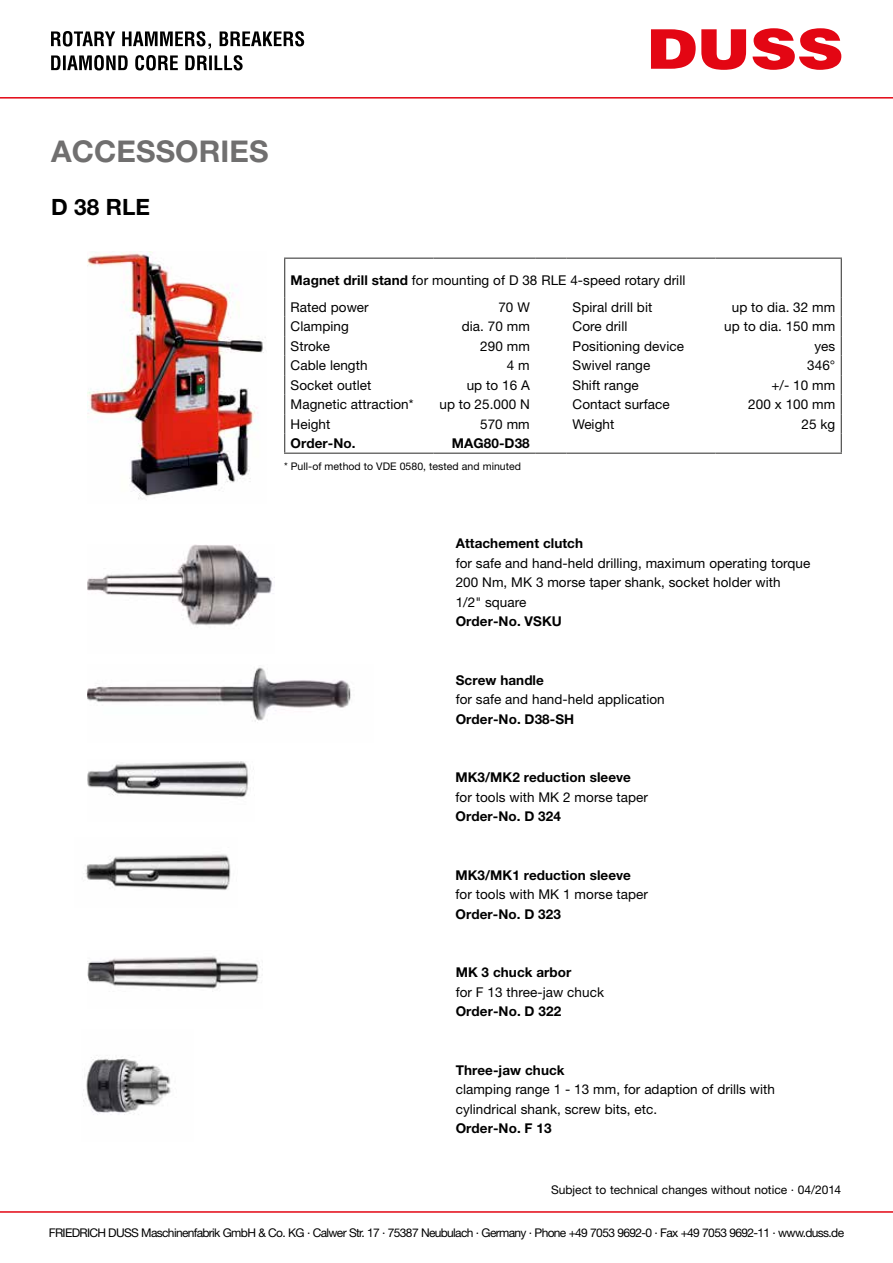
<style>
.page{position:relative;width:893px;height:1263px;background:#fff}
.page>*{position:absolute;margin:0;border:0;box-sizing:border-box;transform-origin:0 0}
.t1{font:700 30px "Helvetica Neue LT Pro";letter-spacing:.005em;color:#706f6f}
.t2{font:700 22.5px "Helvetica Neue LT Pro";color:#000}
.t3{font:13.5px/19.5px "Helvetica Neue LT Pro";letter-spacing:.005em;color:#000}
.t4{font:700 13.5px "Helvetica Neue LT Pro";letter-spacing:.005em;color:#000}
.t5{font:12px "Helvetica Neue LT Pro";letter-spacing:-.055em;color:#000}
.t6{font:12px "Helvetica Neue LT Pro";color:#000}
.t7{font:10.5px "Helvetica Neue LT Pro";letter-spacing:.005em;color:#000}
.s1{font-weight:700}
</style>
<div class="page">
<hr style="left:0;top:1211px;width:893px;height:2px;background:#e30613">
<svg style="left:651px;top:29px;width:95px;height:41px"></svg>
<svg style="left:752px;top:28px;width:89px;height:42px"></svg>
<hr style="left:0;top:97px;width:893px;height:2px;background:#e30613">
<svg style="left:51px;top:55px;width:192px;height:16px"></svg>
<svg style="left:51px;top:31px;width:253px;height:18px"></svg>
<hr style="left:284px;top:453px;width:149px;height:1px;background:#575756">
<hr style="left:433px;top:453px;width:103px;height:1px;background:#575756">
<hr style="left:536px;top:453px;width:31px;height:1px;background:#575756">
<hr style="left:567px;top:453px;width:148px;height:1px;background:#575756">
<hr style="left:715px;top:453px;width:127px;height:1px;background:#575756">
<svg style="left:284px;top:297px;width:1px;height:156px"></svg>
<svg style="left:841px;top:297px;width:1px;height:156px"></svg>
<hr style="left:841px;top:259px;width:1px;height:38px;background:#575756">
<hr style="left:284px;top:258px;width:149px;height:1px;background:#575756">
<hr style="left:284px;top:259px;width:1px;height:38px;background:#575756">
<hr style="left:433px;top:258px;width:103px;height:1px;background:#575756">
<hr style="left:536px;top:258px;width:31px;height:1px;background:#575756">
<hr style="left:567px;top:258px;width:148px;height:1px;background:#575756">
<hr style="left:715px;top:258px;width:127px;height:1px;background:#575756">
<img style="left:88px;top:251px;width:178px;height:248px">
<img style="left:88px;top:544px;width:187px;height:82px">
<img style="left:88px;top:667px;width:263px;height:56px">
<img style="left:88px;top:761px;width:161px;height:37px">
<img style="left:85px;top:854px;width:146px;height:36px">
<img style="left:88px;top:956px;width:174px;height:36px">
<img style="left:83px;top:1055px;width:88px;height:60px">
<h1 class="t1" style="left:51px;top:132px;width:219px">ACCESSORIES</h1>
<h2 class="t2" style="left:51px;top:193px;width:101px">D 38 RLE</h2>
<p class="t3" style="left:291px;top:267px;width:396px;line-height:26.7px"><span class="s1">Magnet drill stand</span> for mounting of D 38 RLE 4-speed rotary drill<br>Rated power</p>
<p class="t3" style="left:498px;top:297px;width:33px">70 W</p>
<p class="t3" style="left:573px;top:297px;width:81px">Spiral drill bit</p>
<p class="t3" style="left:732px;top:297px;width:105px">up to dia. 32 mm</p>
<p class="t3" style="left:291px;top:316px;width:60px">Clamping</p>
<p class="t3" style="left:462px;top:316px;width:70px">dia. 70 mm</p>
<p class="t3" style="left:573px;top:316px;width:56px">Core drill</p>
<p class="t3" style="left:724px;top:316px;width:113px">up to dia. 150 mm</p>
<p class="t3" style="left:291px;top:336px;width:41px">Stroke</p>
<p class="t3" style="left:480px;top:336px;width:51px">290 mm</p>
<p class="t3" style="left:573px;top:336px;width:113px">Positioning device</p>
<p class="t3" style="left:814px;top:336px;width:22px">yes</p>
<p class="t3" style="left:291px;top:355px;width:79px">Cable length</p>
<p class="t3" style="left:507px;top:355px;width:24px">4 m</p>
<p class="t3" style="left:573px;top:355px;width:79px">Swivel range</p>
<p class="t3" style="left:807px;top:355px;width:30px">346°</p>
<p class="t3" style="left:291px;top:375px;width:82px">Socket outlet</p>
<p class="t3" style="left:467px;top:375px;width:65px">up to 16 A</p>
<p class="t3" style="left:573px;top:375px;width:68px">Shift range</p>
<p class="t3" style="left:771px;top:375px;width:65px">+/- 10 mm</p>
<p class="t3" style="left:291px;top:394px;width:125px">Magnetic attraction*</p>
<p class="t3" style="left:439px;top:394px;width:92px">up to 25.000 N</p>
<p class="t3" style="left:573px;top:394px;width:99px">Contact surface</p>
<p class="t3" style="left:748px;top:394px;width:89px">200 x 100 mm</p>
<p class="t3" style="left:291px;top:414px;width:41px">Height</p>
<p class="t3" style="left:480px;top:414px;width:51px">570 mm</p>
<p class="t3" style="left:572px;top:414px;width:43px">Weight</p>
<p class="t3" style="left:801px;top:414px;width:35px">25 kg</p>
<p class="t4" style="left:291px;top:435px;width:67px">Order-No.</p>
<p class="t4" style="left:452px;top:435px;width:79px">MAG80-D38</p>
<p class="t7" style="left:284px;top:460px;width:239px">* Pull-of method to VDE 0580, tested and minuted</p>
<p class="t4" style="left:456px;top:535px;width:129px">Attachement clutch</p>
<p class="t3" style="left:456px;top:553px;width:356px">for safe and hand-held drilling, maximum operating torque<br>200 Nm, MK 3 morse taper shank, socket holder with<br>1/2" square</p>
<p class="t4" style="left:456px;top:613px;width:108px">Order-No. VSKU</p>
<p class="t4" style="left:456px;top:672px;width:90px">Screw handle</p>
<p class="t3" style="left:456px;top:690px;width:211px">for safe and hand-held application</p>
<p class="t4" style="left:456px;top:711px;width:120px">Order-No. D38-SH</p>
<p class="t4" style="left:455px;top:769px;width:177px">MK3/MK2 reduction sleeve</p>
<p class="t3" style="left:455px;top:787px;width:194px">for tools with MK 2 morse taper</p>
<p class="t4" style="left:455px;top:808px;width:107px">Order-No. D 324</p>
<p class="t4" style="left:455px;top:867px;width:177px">MK3/MK1 reduction sleeve</p>
<p class="t3" style="left:455px;top:884px;width:194px">for tools with MK 1 morse taper</p>
<p class="t4" style="left:455px;top:906px;width:107px">Order-No. D 323</p>
<p class="t4" style="left:456px;top:964px;width:117px">MK 3 chuck arbor</p>
<p class="t3" style="left:456px;top:982px;width:150px">for F 13 three-jaw chuck</p>
<p class="t4" style="left:456px;top:1003px;width:107px">Order-No. D 322</p>
<p class="t4" style="left:456px;top:1062px;width:110px">Three-jaw chuck</p>
<p class="t3" style="left:456px;top:1079px;width:321px">clamping range 1 - 13 mm, for adaption of drills with cylindrical shank, screw bits, etc.</p>
<p class="t4" style="left:456px;top:1120px;width:97px">Order-No. F 13</p>
<p class="t6" style="left:551px;top:1183px;width:292px">Subject to technical changes without notice · 04/2014</p>
<p class="t5" style="left:49px;top:1225px;width:797px">FRIEDRICH DUSS Maschinenfabrik GmbH &amp; Co. KG · Calwer Str. 17 · 75387 Neubulach · Germany · Phone +49 7053 9692-0 · Fax +49 7053 9692-11 · www.duss.de</p>
</div>
